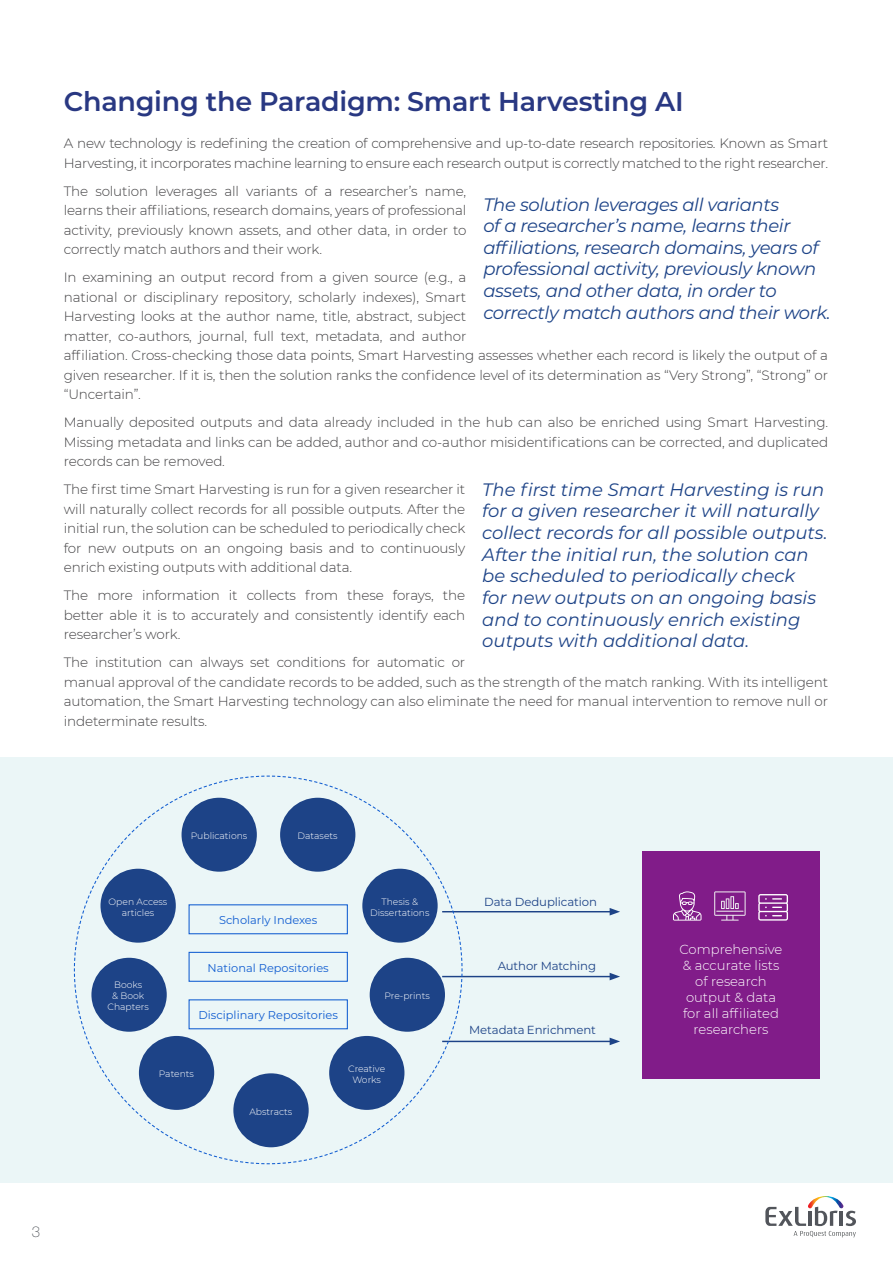
<style>
.page{position:relative;width:893px;height:1263px;background:#fff}
.page>*{position:absolute;margin:0;border:0;box-sizing:border-box;transform-origin:0 0}
.t1{font:600 27px "Montserrat";letter-spacing:-.01em;color:#293882}
.t2{font:italic 18px/21.6px "Montserrat";letter-spacing:-.01em;color:#1d4387}
.t3{font:100 15px "Helvetica Neue LT Std";color:#52555b}
.t4{font:300 13.5px/19.5px "Montserrat";letter-spacing:-.01em;color:#414042;text-align:justify}
.t5{font:300 13.2px/16px "Montserrat";color:#fff;text-align:center}
.t6{font:11.7px "Montserrat";letter-spacing:-.01em;color:#1d4387}
.t7{font:11.4px "Montserrat";color:#125ed1}
.t8{font:300 9.15px/11.1px "Montserrat";color:#fff;text-align:center}
</style>
<div class="page">
<svg style="left:765px;top:1196px;width:91px;height:41px"></svg>
<div style="left:0;top:757px;width:893px;height:426px;background:#ebf6f7"></div>
<hr style="left:442px;top:911px;width:170px;height:1px;background:#1d4387">
<svg style="left:610px;top:908px;width:10px;height:7px"></svg>
<hr style="left:442px;top:976px;width:170px;height:1px;background:#1d4387">
<svg style="left:610px;top:973px;width:10px;height:7px"></svg>
<hr style="left:442px;top:1041px;width:170px;height:1px;background:#1d4387">
<svg style="left:610px;top:1037px;width:10px;height:8px"></svg>
<svg style="left:73px;top:775px;width:390px;height:390px"></svg>
<div style="left:189px;top:904px;width:159px;height:30px;border:1px solid #125ed1"></div>
<div style="left:189px;top:999px;width:159px;height:30px;border:1px solid #125ed1"></div>
<div style="left:189px;top:952px;width:159px;height:30px;border:1px solid #125ed1"></div>
<div style="left:182px;top:798px;width:75px;height:74px;background:#1d4387;border-radius:50%"></div>
<div style="left:280px;top:798px;width:75px;height:74px;background:#1d4387;border-radius:50%"></div>
<div style="left:329px;top:1036px;width:75px;height:74px;background:#1d4387;border-radius:50%"></div>
<div style="left:233px;top:1073px;width:76px;height:74px;background:#1d4387;border-radius:50%"></div>
<div style="left:139px;top:1036px;width:75px;height:74px;background:#1d4387;border-radius:50%"></div>
<div style="left:362px;top:869px;width:76px;height:74px;background:#1d4387;border-radius:50%"></div>
<div style="left:370px;top:958px;width:75px;height:74px;background:#1d4387;border-radius:50%"></div>
<div style="left:91px;top:958px;width:76px;height:74px;background:#1d4387;border-radius:50%"></div>
<div style="left:100px;top:869px;width:76px;height:74px;background:#1d4387;border-radius:50%"></div>
<div style="left:642px;top:851px;width:177px;height:227px;background:#811c89"></div>
<svg style="left:673px;top:891px;width:28px;height:29px"></svg>
<svg style="left:714px;top:891px;width:32px;height:29px"></svg>
<svg style="left:758px;top:894px;width:30px;height:26px"></svg>
<h1 class="t1" style="left:64px;top:82px;width:621px">Changing the Paradigm: Smart Harvesting AI</h1>
<p class="t4" style="left:64px;top:133px;width:766px">A new technology is redefining the creation of comprehensive and up-to-date research repositories. Known as Smart<br>Harvesting, it incorporates machine learning to ensure each research output is correctly matched to the right researcher.</p>
<p class="t4" style="left:64px;top:181px;width:404px">The solution leverages all variants of a researcher’s name, learns their affiliations, research domains, years of professional activity, previously known assets, and other data, in order to correctly match authors and their work.</p>
<p class="t4" style="left:64px;top:267px;width:766px;text-align:left">In examining an output record from a given source (e.g., a<br>national or disciplinary repository, scholarly indexes), Smart<br>Harvesting looks at the author name, title, abstract, subject<br>matter, co-authors, journal, full text, metadata, and author<br>affiliation. Cross-checking those data points, Smart Harvesting assesses whether each record is likely the output of a given researcher. If it is, then the solution ranks the confidence level of its determination as “Very Strong”, “Strong” or “Uncertain”.</p>
<p class="t4" style="left:64px;top:412px;width:766px">Manually deposited outputs and data already included in the hub can also be enriched using Smart Harvesting.<br>Missing metadata and links can be added, author and co-author misidentifications can be corrected, and duplicated records can be removed.</p>
<p class="t4" style="left:64px;top:479px;width:403px">The first time Smart Harvesting is run for a given researcher it will naturally collect records for all possible outputs. After the initial run, the solution can be scheduled to periodically check for new outputs on an ongoing basis and to continuously enrich existing outputs with additional data.</p>
<p class="t4" style="left:64px;top:585px;width:403px">The more information it collects from these forays, the better able it is to accurately and consistently identify each researcher’s work.</p>
<p class="t4" style="left:64px;top:652px;width:766px;text-align:left">The institution can always set conditions for automatic or<br>manual approval of the candidate records to be added, such as the strength of the match ranking. With its intelligent automation, the Smart Harvesting technology can also eliminate the need for manual intervention to remove null or indeterminate results.</p>
<h2 class="t2" style="left:483px;top:193px;width:349px">The solution leverages all variants<br>of a researcher’s name, learns their affiliations, research domains, years of professional activity, previously known assets, and other data, in order to correctly match authors and their work.</h2>
<p class="t2" style="left:482px;top:478px;width:347px">The first time Smart Harvesting is run for a given researcher it will naturally collect records for all possible outputs.<br>After the initial run, the solution can be scheduled to periodically check<br>for new outputs on an ongoing basis and to continuously enrich existing outputs with additional data.</p>
<p class="t8" style="left:191px;top:830px;width:58px">Publications</p>
<p class="t8" style="left:298px;top:830px;width:41px">Datasets</p>
<p class="t8" style="left:109px;top:895px;width:60px">Open Access articles</p>
<p class="t8" style="left:107px;top:979px;width:43px">Books<br>&amp; Book<br>Chapters</p>
<p class="t7" style="left:219px;top:912px;width:100px">Scholarly Indexes</p>
<p class="t7" style="left:208px;top:960px;width:123px">National Repositories</p>
<p class="t7" style="left:198px;top:1007px;width:141px">Disciplinary Repositories</p>
<p class="t8" style="left:370px;top:895px;width:61px">Thesis &amp;<br>Dissertations</p>
<p class="t8" style="left:384px;top:990px;width:47px">Pre-prints</p>
<p class="t8" style="left:159px;top:1068px;width:37px">Patents</p>
<p class="t8" style="left:249px;top:1106px;width:44px">Abstracts</p>
<p class="t8" style="left:348px;top:1063px;width:39px">Creative<br>Works</p>
<p class="t6" style="left:484px;top:894px;width:114px">Data Deduplication</p>
<p class="t6" style="left:498px;top:958px;width:100px">Author Matching</p>
<p class="t6" style="left:469px;top:1022px;width:128px">Metadata Enrichment</p>
<p class="t5" style="left:679px;top:941px;width:104px">Comprehensive &amp; accurate lists of research output &amp; data for all affiliated researchers</p>
<p class="t3" style="left:32px;top:1223px;width:10px">3</p>
</div>
